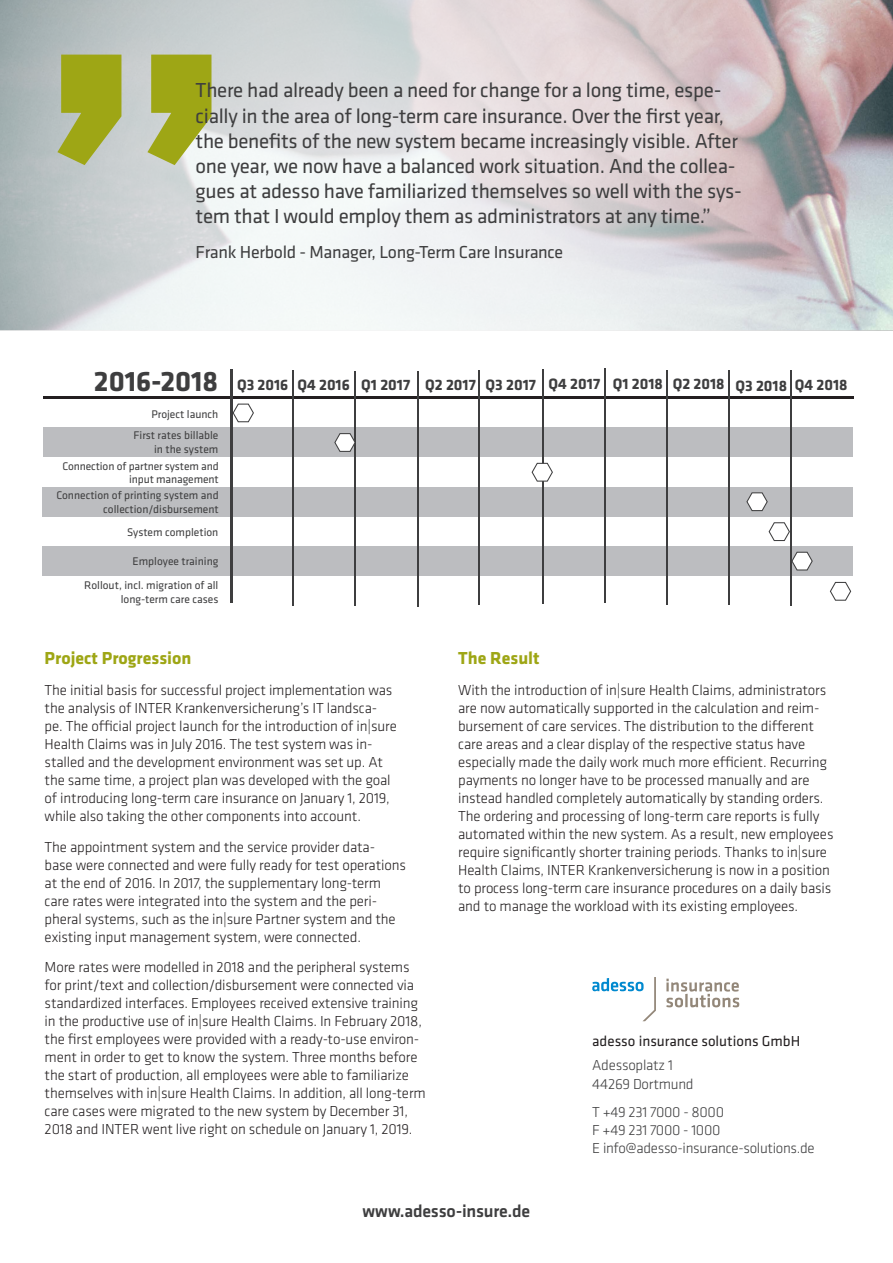
<style>
.page{position:relative;width:893px;height:1263px;background:#fff}
.page>*{position:absolute;margin:0;border:0;box-sizing:border-box;transform-origin:0 0}
.t1{font:700 29.25px "Klavika";color:#3e3e3f}
.Zitat{font:21px/25.2px "Klavika";letter-spacing:-.015em;color:#3e3e3f}
.Zitat-2{font:18px "Klavika";letter-spacing:-.015em;color:#3e3e3f}
.Kapitelüberschrift{font:700 18px "Klavika";color:#9ea615}
.Kontakt{font:500 18px "Klavika";letter-spacing:-.015em;color:#3e3e3f}
.t2{font:700 15.6px "Klavika";color:#3e3e3f}
.Fließtext{font:300 15px/18px "Klavika";letter-spacing:-.01em;color:#231f20}
.Kontakt-2{font:300 15px/18px "Klavika";letter-spacing:-.02em;color:#3e3e3f}
.t3{font:15px "Klavika";color:#231f20}
.t4{font:11.55px/13.8px "Klavika";color:#3e3e3f;text-align:right}
</style>
<div class="page">
<svg style="left:0;top:0;width:893px;height:587px"></svg>
<svg style="left:57px;top:55px;width:154px;height:110px;background:#afb65c"></svg>
<div style="left:43px;top:428px;width:810px;height:29px;background:#bcbdc0"></div>
<div style="left:43px;top:487px;width:810px;height:29px;background:#bcbdc0"></div>
<div style="left:43px;top:546px;width:810px;height:30px;background:#bcbdc0"></div>
<hr style="left:43px;top:397px;width:810px;height:2px;background:#231f20">
<hr style="left:230px;top:370px;width:2px;height:233px;background:#3e3e3f">
<hr style="left:355px;top:371px;width:1px;height:234px;background:#3e3e3f">
<hr style="left:479px;top:370px;width:1px;height:234px;background:#3e3e3f">
<hr style="left:542px;top:369px;width:1px;height:235px;background:#3e3e3f">
<hr style="left:729px;top:371px;width:1px;height:234px;background:#3e3e3f">
<hr style="left:604px;top:369px;width:1px;height:234px;background:#3e3e3f">
<hr style="left:667px;top:370px;width:1px;height:234px;background:#3e3e3f">
<svg style="left:232px;top:403px;width:23px;height:20px"></svg>
<hr style="left:418px;top:371px;width:1px;height:235px;background:#3e3e3f">
<hr style="left:292px;top:370px;width:1px;height:236px;background:#3e3e3f">
<hr style="left:790px;top:370px;width:1px;height:235px;background:#3e3e3f">
<svg style="left:334px;top:432px;width:21px;height:20px"></svg>
<svg style="left:531px;top:462px;width:23px;height:20px"></svg>
<svg style="left:746px;top:492px;width:22px;height:20px"></svg>
<svg style="left:768px;top:521px;width:22px;height:21px"></svg>
<svg style="left:791px;top:551px;width:22px;height:20px"></svg>
<svg style="left:829px;top:581px;width:23px;height:20px"></svg>
<svg style="left:592px;top:977px;width:64px;height:44px"></svg>
<svg style="left:666px;top:979px;width:73px;height:28px"></svg>
<p class="Zitat" style="left:196px;top:78px;width:548px">There had already been a need for change for a long time, espe&shy;cially in the area of long-term care insurance. Over the first year, the benefits of the new system became increasingly visible. After one year, we now have a balanced work situation. And the collea&shy;gues at adesso have familiarized themselves so well with the sys&shy;tem that I would employ them as administrators at any time.”</p>
<p class="Zitat-2" style="left:196px;top:242px;width:369px">Frank Herbold - Manager, Long-Term Care Insurance</p>
<p class="t1" style="left:94px;top:365px;width:126px">2016-2018</p>
<p class="t2" style="left:237px;top:376px;width:53px">Q3 2016</p>
<p class="t4" style="left:151px;top:407px;width:68px">Project launch</p>
<p class="t4" style="left:134px;top:429px;width:86px">First rates billable</p>
<p class="t4" style="left:154px;top:443px;width:66px">in the system</p>
<p class="t4" style="left:62px;top:459px;width:158px">Connection of partner system and input management</p>
<p class="t4" style="left:56px;top:489px;width:164px">Connection of printing system and collection/disbursement</p>
<p class="t4" style="left:127px;top:525px;width:93px">System completion</p>
<p class="t4" style="left:133px;top:555px;width:87px">Employee training</p>
<p class="t4" style="left:84px;top:578px;width:136px">Rollout, incl. migration of all</p>
<p class="t4" style="left:121px;top:592px;width:99px">long-term care cases</p>
<p class="t2" style="left:297px;top:376px;width:54px">Q4 2016</p>
<p class="t2" style="left:361px;top:376px;width:50px">Q1 2017</p>
<p class="t2" style="left:425px;top:376px;width:52px">Q2 2017</p>
<p class="t2" style="left:486px;top:376px;width:52px">Q3 2017</p>
<p class="t2" style="left:548px;top:376px;width:53px">Q4 2017</p>
<p class="t2" style="left:613px;top:376px;width:52px">Q1 2018</p>
<p class="t2" style="left:673px;top:376px;width:53px">Q2 2018</p>
<p class="t2" style="left:735px;top:377px;width:53px">Q3 2018</p>
<p class="t2" style="left:795px;top:376px;width:54px">Q4 2018</p>
<p class="Kapitelüberschrift" style="left:45px;top:648px;width:148px">Project Progression</p>
<p class="Fließtext" style="left:45px;top:681px;width:354px">The initial basis for successful project implementation was the analysis of INTER Krankenversicherung’s IT landsca&shy;pe. The official project launch for the introduction of in|sure Health Claims was in July 2016. The test system was in&shy;stalled and the development environment was set up. At the same time, a project plan was developed with the goal of introducing long-term care insurance on January 1, 2019, while also taking the other components into account.</p>
<p class="Fließtext" style="left:45px;top:838px;width:363px">The appointment system and the service provider data&shy;base were connected and were fully ready for test operations at the end of 2016. In 2017, the supplementary long-term care rates were integrated into the system and the peri&shy;pheral systems, such as the in|sure Partner system and the existing input management system, were connected.</p>
<p class="Fließtext" style="left:45px;top:959px;width:383px">More rates were modelled in 2018 and the peripheral systems for print/text and collection/disbursement were connected via standardized interfaces. Employees received extensive training in the productive use of in|sure Health Claims. In February 2018, the first employees were provided with a ready-to-use environ&shy;ment in order to get to know the system. Three months before the start of production, all employees were able to familiarize themselves with in|sure Health Claims. In addition, all long-term care cases were migrated to the new system by December 31, 2018 and INTER went live right on schedule on January 1, 2019.</p>
<p class="Kapitelüberschrift" style="left:458px;top:648px;width:83px">The Result</p>
<p class="Fließtext" style="left:458px;top:681px;width:377px">With the introduction of in|sure Health Claims, administrators are now automatically supported in the calculation and reim&shy;bursement of care services. The distribution to the different care areas and a clear display of the respective status have especially made the daily work much more efficient. Recurring payments no longer have to be processed manually and are instead handled completely automatically by standing orders.<br>The ordering and processing of long-term care reports is fully automated within the new system. As a result, new employees require significantly shorter training periods. Thanks to in|sure Health Claims, INTER Krankenversicherung is now in a position to process long-term care insurance procedures on a daily basis and to manage the workload with its existing employees.</p>
<p class="t3" style="left:592px;top:1033px;width:210px">adesso insurance solutions GmbH</p>
<p class="Kontakt-2" style="left:592px;top:1057px;width:103px">Adessoplatz 1<br>44269 Dortmund</p>
<p class="Kontakt-2" style="left:592px;top:1103px;width:224px">T +49 231 7000 - 8000<br>F +49 231 7000 - 1000<br>E info@adesso-insurance-solutions.de</p>
<p class="Kontakt" style="left:362px;top:1201px;width:169px">www.adesso-insure.de</p>
</div>
